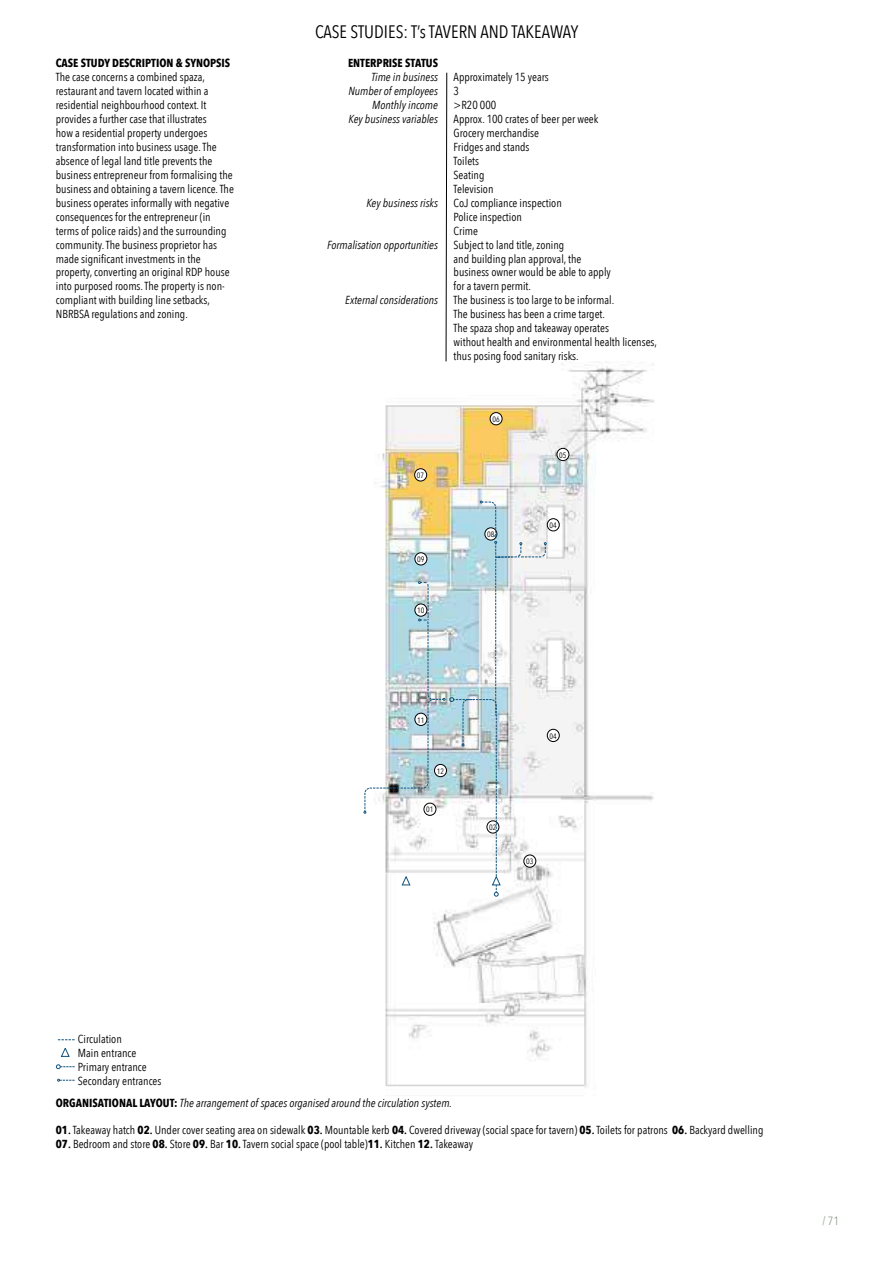
<style>
.page{position:relative;width:893px;height:1263px;background:#fff}
.page>*{position:absolute;margin:0;border:0;box-sizing:border-box;transform-origin:0 0}
.t1{font:18px "Avenir Next Condensed";color:#000}
.t2{font:12px "Avenir Next Condensed";color:#98a196}
.t3{font:11.55px/14px "Avenir Next Condensed";color:#000}
.t4{font:italic 11.55px/14px "Avenir Next Condensed";color:#000;text-align:right}
.t5{font:700 11.55px "Avenir Next Condensed";color:#000}
.t6{font:7.8px "Avenir Next Condensed";color:#000}
.s1{font-weight:700;font-style:normal}
.s2{font-weight:700}
.s3{font-weight:600}
</style>
<div class="page">
<img style="left:363px;top:361px;width:292px;height:727px">
<div style="left:547px;top:729px;width:12px;height:12px;background:#fff;border-radius:50%"></div>
<div style="left:547px;top:729px;width:12px;height:13px;border:1px solid #000;border-radius:50%"></div>
<div style="left:547px;top:519px;width:12px;height:12px;background:#fff;border-radius:50%"></div>
<div style="left:547px;top:518px;width:12px;height:13px;border:1px solid #000;border-radius:50%"></div>
<div style="left:557px;top:448px;width:12px;height:13px;background:#fff;border-radius:50%"></div>
<div style="left:557px;top:448px;width:12px;height:13px;border:1px solid #000;border-radius:50%"></div>
<div style="left:490px;top:413px;width:12px;height:12px;background:#fff;border-radius:50%"></div>
<div style="left:490px;top:412px;width:12px;height:13px;border:1px solid #000;border-radius:50%"></div>
<div style="left:415px;top:469px;width:12px;height:12px;background:#fff;border-radius:50%"></div>
<div style="left:414px;top:469px;width:13px;height:12px;border:1px solid #000;border-radius:50%"></div>
<svg style="left:446px;top:72px;width:1px;height:290px"></svg>
<svg style="left:58px;top:1039px;width:17px;height:1px"></svg>
<svg style="left:56px;top:1064px;width:19px;height:5px"></svg>
<svg style="left:57px;top:1079px;width:18px;height:2px"></svg>
<svg style="left:61px;top:1048px;width:9px;height:9px"></svg>
<svg style="left:364px;top:501px;width:182px;height:396px"></svg>
<p class="t5" style="left:56px;top:56px;width:176px">CASE STUDY DESCRIPTION &amp; SYNOPSIS</p>
<p class="t3" style="left:56px;top:70px;width:180px">The case concerns a combined spaza, restaurant and tavern located within a residential neighbourhood context. It provides a further case that illustrates<br>how a residential property undergoes transformation into business usage. The absence of legal land title prevents the business entrepreneur from formalising the business and obtaining a tavern licence. The business operates informally with negative consequences for the entrepreneur (in terms of police raids) and the surrounding community. The business proprietor has made significant investments in the property, converting an original RDP house into purposed rooms. The property is non&shy;compliant with building line setbacks, NBRBSA regulations and zoning.</p>
<h1 class="t1" style="left:315px;top:16px;width:265px">CASE STUDIES: T’s TAVERN AND TAKEAWAY</h1>
<p class="t5" style="left:348px;top:56px;width:91px">ENTERPRISE STATUS</p>
<p class="t4" style="left:348px;top:70px;width:91px">Time in business<br>Number of employees<br>Monthly income<br>Key business variables</p>
<p class="t4" style="left:366px;top:196px;width:73px">Key business risks</p>
<p class="t4" style="left:327px;top:238px;width:112px">Formalisation opportunities</p>
<p class="t4" style="left:345px;top:293px;width:94px">External considerations</p>
<p class="t3" style="left:454px;top:70px;width:205px">Approximately 15 years<br>3<br>&gt;R20 000<br>Approx. 100 crates of beer per week<br>Grocery merchandise<br>Fridges and stands<br>Toilets<br>Seating<br>Television<br>CoJ compliance inspection<br>Police inspection<br>Crime<br>Subject to land title, zoning<br>and building plan approval, the<br>business owner would be able to apply<br>for a tavern permit.<br>The business is too large to be informal.<br>The business has been a crime target.<br>The spaza shop and takeaway operates<br>without health and environmental health licenses, thus posing food sanitary risks.</p>
<p class="t6" style="left:417px;top:469px;width:9px">07</p>
<p class="t6" style="left:417px;top:553px;width:9px">09</p>
<p class="t6" style="left:417px;top:604px;width:9px">10</p>
<p class="t6" style="left:492px;top:412px;width:9px">06</p>
<p class="t6" style="left:487px;top:528px;width:9px">08</p>
<p class="t6" style="left:559px;top:448px;width:9px">05</p>
<p class="t6" style="left:550px;top:519px;width:9px">04</p>
<p class="t6" style="left:417px;top:713px;width:9px">11</p>
<p class="t6" style="left:437px;top:764px;width:9px">12</p>
<p class="t6" style="left:426px;top:803px;width:9px">01</p>
<p class="t6" style="left:550px;top:729px;width:9px">04</p>
<p class="t6" style="left:489px;top:821px;width:9px">02</p>
<p class="t6" style="left:526px;top:855px;width:9px">03</p>
<p class="t3" style="left:78px;top:1031px;width:85px">Circulation<br>Main entrance<br>Primary entrance<br>Secondary entrances</p>
<p class="t4" style="left:56px;top:1095px;width:398px"><span class="s1">ORGANISATIONAL LAYOUT:</span> The arrangement of spaces organised around the circulation system.</p>
<p class="t3" style="left:56px;top:1123px;width:709px"><span class="s2">01</span><span class="s3">.</span> Takeaway hatch <span class="s2">02</span><span class="s3">.</span> Under cover seating area on sidewalk <span class="s2">03</span><span class="s3">.</span> Mountable kerb <span class="s2">04</span><span class="s3">.</span> Covered driveway (social space for tavern) <span class="s2">05</span><span class="s3">.</span> Toilets for patrons <span class="s2">06</span><span class="s3">.</span> Backyard dwelling</p>
<p class="t3" style="left:56px;top:1137px;width:419px"><span class="s2">07</span><span class="s3">.</span> Bedroom and store <span class="s2">08</span><span class="s3">.</span> Store <span class="s2">09</span><span class="s3">.</span> Bar <span class="s2">10</span><span class="s3">.</span> Tavern social space (pool table)<span class="s2">11</span><span class="s3">.</span> Kitchen <span class="s2">12</span><span class="s3">.</span> Takeaway</p>
<p class="t2" style="left:822px;top:1210px;width:18px">/ 71</p>
</div>
